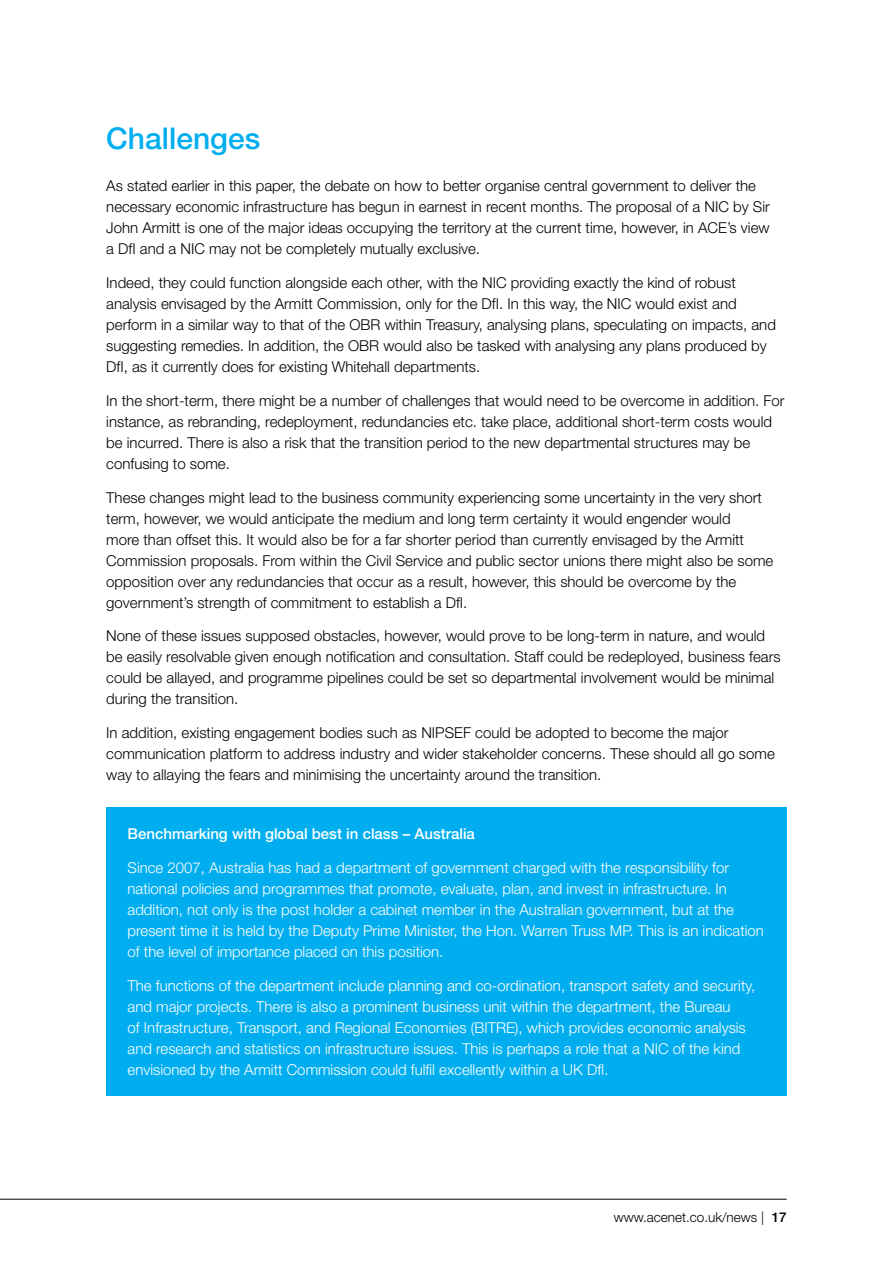
<style>
.page{position:relative;width:893px;height:1263px;background:#fff}
.page>*{position:absolute;margin:0;border:0;box-sizing:border-box;transform-origin:0 0}
.t1{font:500 30px "Helvetica Neue LT Std";color:#00aeef}
.t2{font:300 15px/21px "Helvetica Neue LT Std";color:#000}
.t3{font:300 15px/21px "Helvetica Neue LT Std";color:#fff}
.t4{font:500 15px "Helvetica Neue LT Std";color:#fff}
.t5{font:300 13.5px "Helvetica Neue LT Std";color:#000}
.s1{font-weight:500}
</style>
<div class="page">
<hr style="left:0;top:1199px;width:787px;height:1px;background:#000">
<div style="left:106px;top:807px;width:681px;height:289px;background:#00aeef"></div>
<h1 class="t1" style="left:106px;top:120px;width:155px">Challenges</h1>
<p class="t2" style="left:106px;top:175px;width:665px">As stated earlier in this paper, the debate on how to better organise central government to deliver the necessary economic infrastructure has begun in earnest in recent months. The proposal of a NIC by Sir John Armitt is one of the major ideas occupying the territory at the current time, however, in ACE’s view a DfI and a NIC may not be completely mutually exclusive.</p>
<p class="t2" style="left:106px;top:272px;width:671px">Indeed, they could function alongside each other, with the NIC providing exactly the kind of robust analysis envisaged by the Armitt Commission, only for the DfI. In this way, the NIC would exist and perform in a similar way to that of the OBR within Treasury, analysing plans, speculating on impacts, and suggesting remedies. In addition, the OBR would also be tasked with analysing any plans produced by DfI, as it currently does for existing Whitehall departments.</p>
<p class="t2" style="left:106px;top:390px;width:680px">In the short-term, there might be a number of challenges that would need to be overcome in addition. For instance, as rebranding, redeployment, redundancies etc. take place, additional short-term costs would be incurred. There is also a risk that the transition period to the new departmental structures may be confusing to some.</p>
<p class="t2" style="left:106px;top:486px;width:669px">These changes might lead to the business community experiencing some uncertainty in the very short term, however, we would anticipate the medium and long term certainty it would engender would<br>more than offset this. It would also be for a far shorter period than currently envisaged by the Armitt Commission proposals. From within the Civil Service and public sector unions there might also be some opposition over any redundancies that occur as a result, however, this should be overcome by the government’s strength of commitment to establish a DfI.</p>
<p class="t2" style="left:106px;top:625px;width:676px">None of these issues supposed obstacles, however, would prove to be long-term in nature, and would be easily resolvable given enough notification and consultation. Staff could be redeployed, business fears could be allayed, and programme pipelines could be set so departmental involvement would be minimal during the transition.</p>
<p class="t2" style="left:106px;top:722px;width:670px">In addition, existing engagement bodies such as NIPSEF could be adopted to become the major communication platform to address industry and wider stakeholder concerns. These should all go some way to allaying the fears and minimising the uncertainty around the transition.</p>
<p class="t4" style="left:128px;top:825px;width:349px">Benchmarking with global best in class – Australia</p>
<p class="t3" style="left:128px;top:857px;width:638px">Since 2007, Australia has had a department of government charged with the responsibility for national policies and programmes that promote, evaluate, plan, and invest in infrastructure. In addition, not only is the post holder a cabinet member in the Australian government, but at the present time it is held by the Deputy Prime Minister, the Hon. Warren Truss MP. This is an indication of the level of importance placed on this position.</p>
<p class="t3" style="left:128px;top:975px;width:629px">The functions of the department include planning and co-ordination, transport safety and security, and major projects. There is also a prominent business unit within the department, the Bureau<br>of Infrastructure, Transport, and Regional Economies (BITRE), which provides economic analysis and research and statistics on infrastructure issues. This is perhaps a role that a NIC of the kind envisioned by the Armitt Commission could fulfil excellently within a UK DfI.</p>
<p class="t5" style="left:614px;top:1208px;width:174px">www.acenet.co.uk/news | <span class="s1">17</span></p>
</div>
